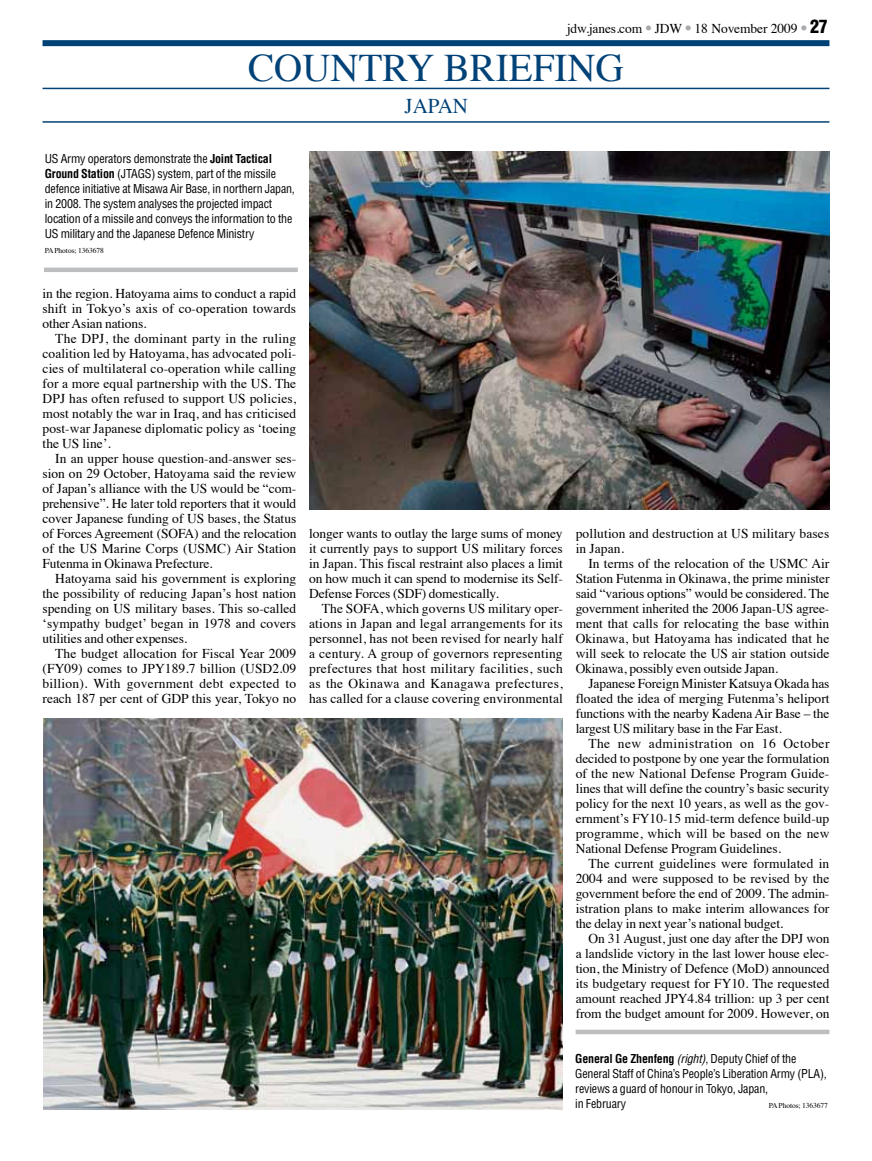
<style>
.page{position:relative;width:872px;height:1161px;background:#fff}
.page>*{position:absolute;margin:0;border:0;box-sizing:border-box;transform-origin:0 0}
.t1{font:39px "Times";color:#004278}
.t2{font:21px "Times";color:#004278}
.t3{font:13.5px/15px "Times";color:#000;text-align:justify}
.t4{font:condensed 12px/15px "Helvetica";letter-spacing:-.015em;color:#000}
.t5{font:7.5px "Times";letter-spacing:-.01em;color:#000}
.s1{font-family:"Helvetica";font-weight:900;font-stretch:condensed;color:#a7a9ac}
.s2{font-family:"Helvetica";font-weight:900;font-stretch:condensed;font-size:18px}
.s3{font-weight:700}
.s4{font-style:italic}
</style>
<div class="page">
<div style="left:43px;top:40px;width:786px;height:6px;background:#004278"></div>
<hr style="left:43px;top:88px;width:786px;height:1px;background:#004278">
<hr style="left:43px;top:121px;width:786px;height:2px;background:#004278">
<hr style="left:575px;top:1030px;width:254px;height:4px;background:#bcbec0">
<hr style="left:44px;top:268px;width:254px;height:4px;background:#bcbec0">
<img style="left:43px;top:718px;width:520px;height:392px">
<img style="left:309px;top:151px;width:520px;height:358px">
<p class="t3" style="left:567px;top:20px;width:263px">jdw.janes.com <span class="s1">•</span> JDW <span class="s1">•</span> 18 November 2009 <span class="s1">•</span> <span class="s2">27</span></p>
<h1 class="t1" style="left:248px;top:31px;width:377px">COUNTRY BRIEFING</h1>
<h2 class="t2" style="left:404px;top:86px;width:65px">JAPAN</h2>
<p class="t4" style="left:45px;top:151px;width:252px">US Army operators demonstrate the <span class="s3">Joint Tactical Ground Station</span> (JTAGS) system, part of the missile defence initiative at Misawa Air Base, in northern Japan, in 2008. The system analyses the projected impact location of a missile and conveys the information to the US military and the Japanese Defence Ministry</p>
<p class="t5" style="left:45px;top:243px;width:61px">PA Photos; 1363678</p>
<p class="t3" style="left:43px;top:284px;width:255px">in the region. Hatoyama aims to conduct a rapid shift in Tokyo’s axis of co-operation towards other Asian nations.</p>
<p class="t3" style="left:43px;top:329px;width:255px;text-indent:13px">The DPJ, the dominant party in the ruling coalition led by Hatoyama, has advocated poli&shy;cies of multilateral co-operation while calling for a more equal partnership with the US. The DPJ has often refused to support US policies, most notably the war in Iraq, and has criticised post-war Japanese diplomatic policy as ‘toeing the US line’.</p>
<p class="t3" style="left:43px;top:449px;width:255px;text-indent:13px">In an upper house question-and-answer ses&shy;sion on 29 October, Hatoyama said the review of Japan’s alliance with the US would be “com&shy;prehensive”. He later told reporters that it would cover Japanese funding of US bases, the Status of Forces Agreement (SOFA) and the relocation of the US Marine Corps (USMC) Air Station Futenma in Okinawa Prefecture.</p>
<p class="t3" style="left:43px;top:569px;width:255px;text-indent:13px">Hatoyama said his government is exploring the possibility of reducing Japan’s host nation spending on US military bases. This so-called ‘sympathy budget’ began in 1978 and covers utilities and other expenses.</p>
<p class="t3" style="left:43px;top:644px;width:255px;text-indent:13px">The budget allocation for Fiscal Year 2009 (FY09) comes to JPY189.7 billion (USD2.09 billion). With government debt expected to reach 187 per cent of GDP this year, Tokyo no</p>
<p class="t3" style="left:309px;top:524px;width:255px">longer wants to outlay the large sums of money it currently pays to support US military forces in Japan. This fiscal restraint also places a limit on how much it can spend to modernise its Self-Defense Forces (SDF) domestically.</p>
<p class="t3" style="left:309px;top:599px;width:255px;text-indent:13px">The SOFA, which governs US military oper&shy;ations in Japan and legal arrangements for its personnel, has not been revised for nearly half a century. A group of governors representing prefectures that host military facilities, such as the Okinawa and Kanagawa prefectures, has called for a clause covering environmental</p>
<p class="t3" style="left:575px;top:524px;width:255px">pollution and destruction at US military bases in Japan.</p>
<p class="t3" style="left:575px;top:554px;width:255px;text-indent:13px">In terms of the relocation of the USMC Air Station Futenma in Okinawa, the prime minister said “various options” would be considered. The government inherited the 2006 Japan-US agree&shy;ment that calls for relocating the base within Okinawa, but Hatoyama has indicated that he will seek to relocate the US air station outside Okinawa, possibly even outside Japan.</p>
<p class="t3" style="left:575px;top:674px;width:255px;text-indent:13px">Japanese Foreign Minister Katsuya Okada has floated the idea of merging Futenma’s heliport functions with the nearby Kadena Air Base – the largest US military base in the Far East.</p>
<p class="t3" style="left:575px;top:734px;width:255px;text-indent:13px">The new administration on 16 October decided to postpone by one year the formulation of the new National Defense Program Guide&shy;lines that will define the country’s basic security policy for the next 10 years, as well as the gov&shy;ernment’s FY10-15 mid-term defence build-up programme, which will be based on the new National Defense Program Guidelines.</p>
<p class="t3" style="left:575px;top:854px;width:255px;text-indent:13px">The current guidelines were formulated in 2004 and were supposed to be revised by the government before the end of 2009. The admin&shy;istration plans to make interim allowances for the delay in next year’s national budget.</p>
<p class="t3" style="left:575px;top:929px;width:255px;text-indent:13px">On 31 August, just one day after the DPJ won a landslide victory in the last lower house elec&shy;tion, the Ministry of Defence (MoD) announced its budgetary request for FY10. The requested amount reached JPY4.84 trillion: up 3 per cent from the budget amount for 2009. However, on</p>
<p class="t4" style="left:575px;top:1051px;width:253px"><span class="s3">General Ge Zhenfeng</span> <span class="s4">(right)</span>, Deputy Chief of the General Staff of China’s People’s Liberation Army (PLA), reviews a guard of honour in Tokyo, Japan,<br>in February</p>
<p class="t5" style="left:768px;top:1098px;width:61px">PA Photos; 1363677</p>
</div>
